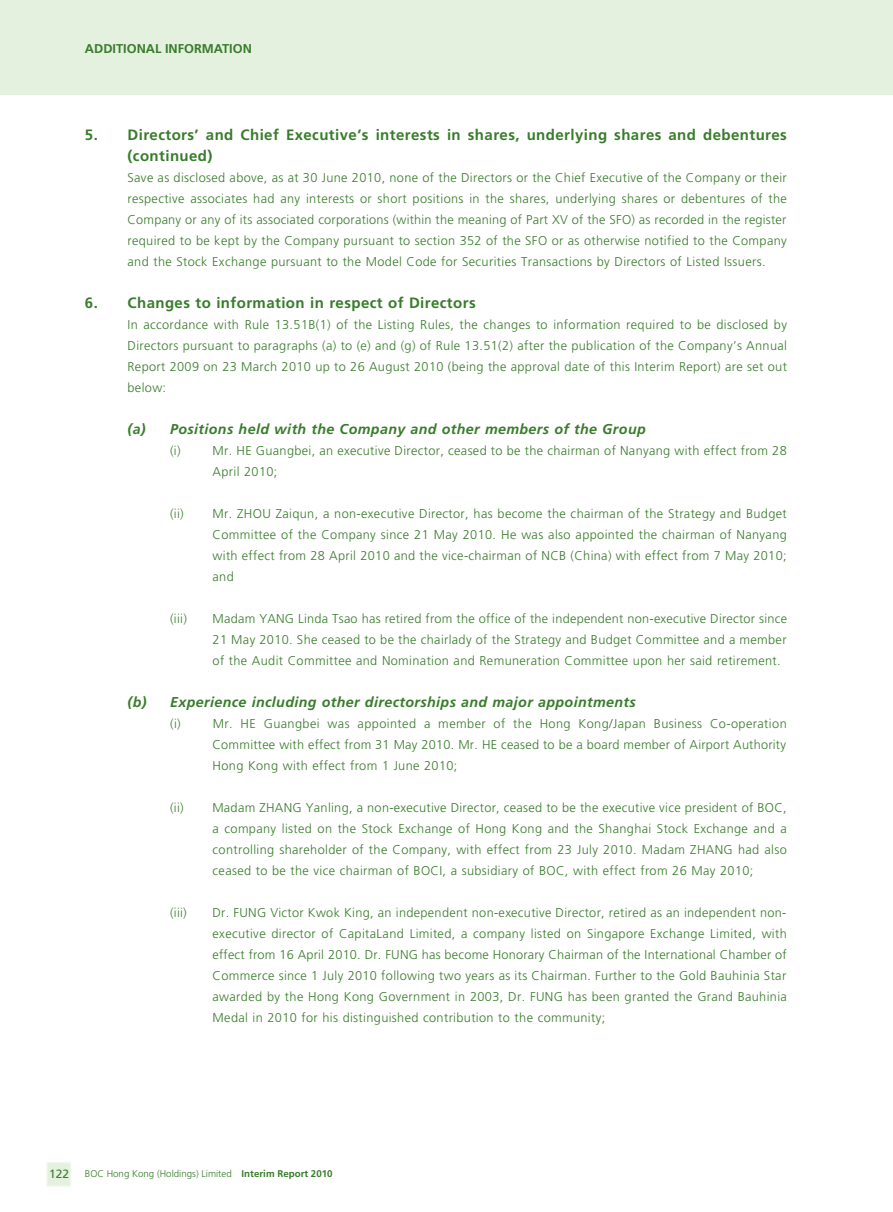
<style>
.page{position:relative;width:893px;height:1212px;background:#fff}
.page>*{position:absolute;margin:0;border:0;box-sizing:border-box;transform-origin:0 0}
.t1{font:700 15px/21px "Frutiger LT Std";letter-spacing:.03em;color:#387c2b}
.t2{font:italic 700 14.25px "Frutiger LT Std";letter-spacing:.03em;color:#387c2b}
.t3{font:300 12.75px/21px "Frutiger LT Std";letter-spacing:.03em;color:#387c2b;text-align:justify}
.t4{font:700 12.75px "Frutiger LT Std";color:#387c2b}
.t5{font:12px "Frutiger LT Std";color:#387c2b}
.t6{font:300 9.75px "Frutiger LT Std";color:#387c2b}
.s1{font-weight:700}
</style>
<div class="page">
<div style="left:0;top:0;width:893px;height:94px;background:#e4f1de"></div>
<div style="left:47px;top:1163px;width:23px;height:23px;background:#e4f1de"></div>
<div style="left:46px;top:1162px;width:25px;height:25px;border:2px solid #eff7ec"></div>
<p class="t4" style="left:85px;top:43px;width:168px">ADDITIONAL INFORMATION</p>
<p class="t1" style="left:128px;top:125px;width:661px;text-indent:-43px">5. Directors’ and Chief Executive’s interests in shares, underlying shares and debentures (continued)</p>
<p class="t3" style="left:128px;top:168px;width:661px">Save as disclosed above, as at 30 June 2010, none of the Directors or the Chief Executive of the Company or their respective associates had any interests or short positions in the shares, underlying shares or debentures of the Company or any of its associated corporations (within the meaning of Part XV of the SFO) as recorded in the register required to be kept by the Company pursuant to section 352 of the SFO or as otherwise notified to the Company and the Stock Exchange pursuant to the Model Code for Securities Transactions by Directors of Listed Issuers.</p>
<p class="t1" style="left:85px;top:293px;width:392px">6. Changes to information in respect of Directors</p>
<p class="t3" style="left:128px;top:315px;width:661px">In accordance with Rule 13.51B(1) of the Listing Rules, the changes to information required to be disclosed by Directors pursuant to paragraphs (a) to (e) and (g) of Rule 13.51(2) after the publication of the Company’s Annual Report 2009 on 23 March 2010 up to 26 August 2010 (being the approval date of this Interim Report) are set out below:</p>
<p class="t2" style="left:128px;top:423px;width:520px">(a) Positions held with the Company and other members of the Group</p>
<p class="t3" style="left:170px;top:441px;width:12px">(i)</p>
<p class="t3" style="left:212px;top:441px;width:576px">Mr. HE Guangbei, an executive Director, ceased to be the chairman of Nanyang with effect from 28<br>April 2010;</p>
<p class="t3" style="left:170px;top:504px;width:15px">(ii)</p>
<p class="t3" style="left:213px;top:504px;width:576px">Mr. ZHOU Zaiqun, a non-executive Director, has become the chairman of the Strategy and Budget Committee of the Company since 21 May 2010. He was also appointed the chairman of Nanyang with effect from 28 April 2010 and the vice-chairman of NCB (China) with effect from 7 May 2010; and</p>
<p class="t3" style="left:170px;top:609px;width:18px">(iii)</p>
<p class="t3" style="left:213px;top:609px;width:576px">Madam YANG Linda Tsao has retired from the office of the independent non-executive Director since 21 May 2010. She ceased to be the chairlady of the Strategy and Budget Committee and a member of the Audit Committee and Nomination and Remuneration Committee upon her said retirement.</p>
<p class="t2" style="left:128px;top:696px;width:510px">(b) Experience including other directorships and major appointments</p>
<p class="t3" style="left:170px;top:714px;width:12px">(i)</p>
<p class="t3" style="left:213px;top:714px;width:576px">Mr. HE Guangbei was appointed a member of the Hong Kong/Japan Business Co-operation Committee with effect from 31 May 2010. Mr. HE ceased to be a board member of Airport Authority Hong Kong with effect from 1 June 2010;</p>
<p class="t3" style="left:170px;top:798px;width:15px">(ii)</p>
<p class="t3" style="left:212px;top:798px;width:576px">Madam ZHANG Yanling, a non-executive Director, ceased to be the executive vice president of BOC, a company listed on the Stock Exchange of Hong Kong and the Shanghai Stock Exchange and a controlling shareholder of the Company, with effect from 23 July 2010. Madam ZHANG had also ceased to be the vice chairman of BOCI, a subsidiary of BOC, with effect from 26 May 2010;</p>
<p class="t3" style="left:170px;top:903px;width:18px">(iii)</p>
<p class="t3" style="left:212px;top:903px;width:576px">Dr. FUNG Victor Kwok King, an independent non-executive Director, retired as an independent non&shy;executive director of CapitaLand Limited, a company listed on Singapore Exchange Limited, with effect from 16 April 2010. Dr. FUNG has become Honorary Chairman of the International Chamber of Commerce since 1 July 2010 following two years as its Chairman. Further to the Gold Bauhinia Star awarded by the Hong Kong Government in 2003, Dr. FUNG has been granted the Grand Bauhinia Medal in 2010 for his distinguished contribution to the community;</p>
<p class="t5" style="left:49px;top:1167px;width:22px">122</p>
<p class="t6" style="left:85px;top:1170px;width:249px">BOC Hong Kong (Holdings) Limited <span class="s1">Interim Report 2010</span></p>
</div>
